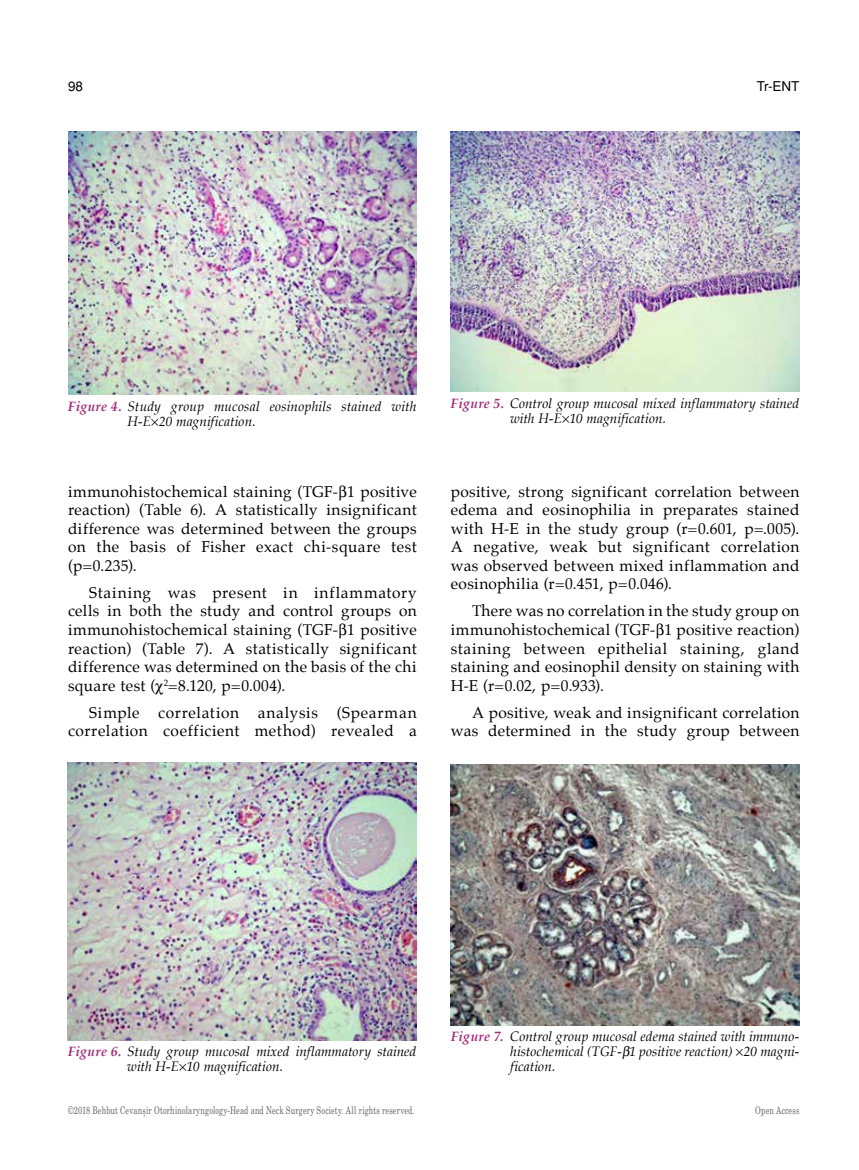
<style>
.page{position:relative;width:859px;height:1170px;background:#fff}
.page>*{position:absolute;margin:0;border:0;box-sizing:border-box;transform-origin:0 0}
.t1{font:15.45px/18.6px "Palatino";letter-spacing:.03em;color:#000;text-align:justify}
.t2{font:italic 13.5px/15px "Palatino";letter-spacing:.005em;color:#000}
.t3{font:13.5px "Helvetica Normal Tr";letter-spacing:-.005em;color:#000}
.t4{font:10.5px "Madison Tr";letter-spacing:.015em;color:#6d6e71}
.s1{font-weight:700;color:#a12c77}
</style>
<div class="page">
<img style="left:68px;top:132px;width:349px;height:262px">
<img style="left:451px;top:132px;width:349px;height:260px">
<img style="left:68px;top:762px;width:349px;height:278px">
<img style="left:451px;top:764px;width:349px;height:261px">
<p class="t3" style="left:68px;top:78px;width:17px">98</p>
<p class="t3" style="left:757px;top:78px;width:44px">Tr-ENT</p>
<p class="t2" style="left:127px;top:400px;width:291px;text-indent:-60px"><span class="s1">Figure 4.</span> Study group mucosal eosinophils stained with<br>H-E 20 magnification.</p>
<p class="t2" style="left:510px;top:397px;width:291px;text-indent:-60px"><span class="s1">Figure 5.</span> Control group mucosal mixed inflammatory stained with H-E 10 magnification.</p>
<p class="t1" style="left:68px;top:483px;width:350px">immunohistochemical staining (TGF- 1 positive reaction) (Table 6). A statistically insignificant difference was determined between the groups on the basis of Fisher exact chi-square test (p=0.235).</p>
<p class="t1" style="left:68px;top:584px;width:350px;text-indent:21px">Staining was present in inflammatory cells in both the study and control groups on immunohistochemical staining (TGF- 1 positive reaction) (Table 7). A statistically significant difference was determined on the basis of the chi square test ( <sup>2</sup>=8.120, p=0.004).</p>
<p class="t1" style="left:68px;top:704px;width:350px;text-align:right">Simple correlation analysis (Spearman correlation coefficient method) revealed a</p>
<p class="t1" style="left:451px;top:483px;width:350px">positive, strong significant correlation between edema and eosinophilia in preparates stained with H-E in the study group (r=0.601, p=.005).<br>A negative, weak but significant correlation was observed between mixed inflammation and eosinophilia (r=0.451, p=0.046).</p>
<p class="t1" style="left:451px;top:603px;width:350px;text-indent:21px">There was no correlation in the study group on immunohistochemical (TGF- 1 positive reaction) staining between epithelial staining, gland staining and eosinophil density on staining with H-E (r=0.02, p=0.933).</p>
<p class="t1" style="left:451px;top:704px;width:350px;text-align:right">A positive, weak and insignificant correlation was determined in the study group between</p>
<p class="t2" style="left:127px;top:1045px;width:291px;text-indent:-60px"><span class="s1">Figure 6.</span> Study group mucosal mixed inflammatory stained with H-E 10 magnification.</p>
<p class="t2" style="left:510px;top:1029px;width:291px;text-align:justify;text-indent:-60px"><span class="s1">Figure 7.</span> Control group mucosal edema stained with immuno&shy;histochemical (TGF- 1 positive reaction) 20 magni&shy;fication.</p>
<p class="t4" style="left:68px;top:1103px;width:348px">©2018 Behbut Cevanşir Otorhinolaryngology-Head and Neck Surgery Society. All rights reserved.</p>
<p class="t4" style="left:755px;top:1103px;width:46px">Open Access</p>
</div>
